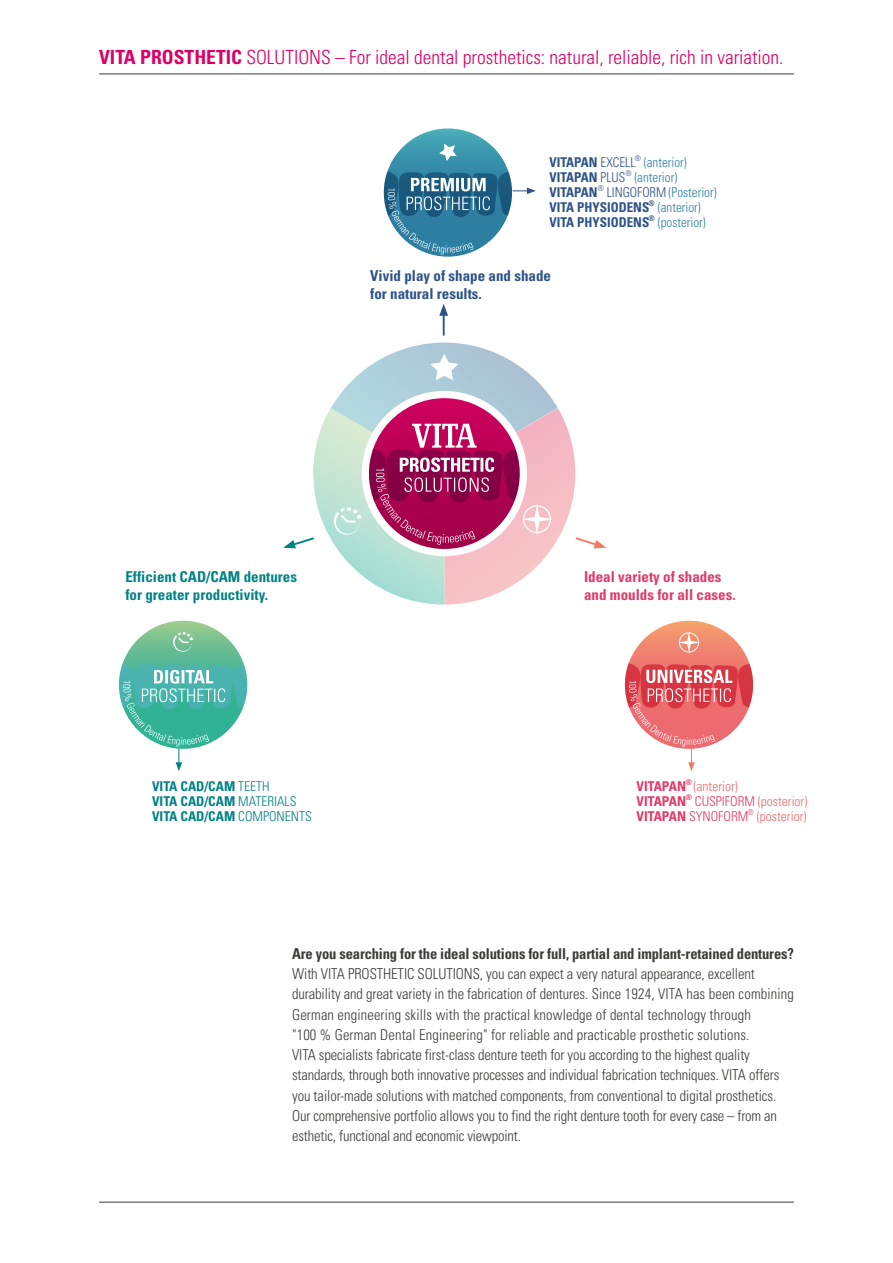
<style>
.page{position:relative;width:893px;height:1263px;background:#fff}
.page>*{position:absolute;margin:0;border:0;box-sizing:border-box;transform-origin:0 0}
.t1{font:300 condensed 19.5px "Univers LT Std";color:#dd0064}
.t2{font:300 condensed 15px/20.2px "Univers LT Std";letter-spacing:-.005em;color:#3b3b3a}
.t3{font:700 condensed 15px "Univers LT Std";letter-spacing:-.01em;color:#3b3b3a}
.t4{font:700 condensed 15px/18px "Univers LT Std";color:#008285}
.t5{font:700 condensed 15px/18px "Univers LT Std";color:#2c5287}
.t6{font:700 condensed 15px/18px "Univers LT Std";color:#e23968}
.t7{font:700 condensed 13.5px/15px "Univers LT Std";color:#2c5287}
.t8{font:700 condensed 13.5px/15px "Univers LT Std";color:#008285}
.t9{font:300 condensed 13.5px "Univers LT Std";color:#2e7ea2}
.t10{font:300 condensed 13.5px/15px "Univers LT Std";color:#e23968}
.t11{font:300 condensed 13.5px "Univers LT Std";color:#ed6b70}
.t12{font:700 condensed 13.5px "Univers LT Std";color:#e23968}
.t13{font:300 condensed 7.8px "Univers LT Std";color:#2c5287}
.t14{font:700 condensed 7.8px "Univers LT Std";color:#e23968}
.t15{font:700 condensed 7.8px "Univers LT Std";color:#2c5287}
.t16{font:300 condensed 7.8px "Univers LT Std";color:#e23968}
.s1{font-weight:700}
.s2{font-weight:300}
.s3{font-weight:300;color:#2e7ea2}
.s4{color:#ed6b70}
</style>
<div class="page">
<hr style="left:99px;top:74px;width:695px;height:1px;background:#3b3b3a">
<hr style="left:99px;top:1202px;width:695px;height:1px;background:#3b3b3a">
<hr style="left:443px;top:312px;width:2px;height:24px;background:#2c5287">
<svg style="left:439px;top:304px;width:9px;height:12px"></svg>
<svg style="left:384px;top:128px;width:128px;height:129px;background:#3f99b0"></svg>
<svg style="left:439px;top:143px;width:18px;height:18px"></svg>
<svg style="left:119px;top:621px;width:128px;height:128px;background:#70bf92"></svg>
<svg style="left:173px;top:632px;width:20px;height:20px"></svg>
<svg style="left:625px;top:621px;width:128px;height:128px;background:#f0886f"></svg>
<svg style="left:678px;top:631px;width:22px;height:23px"></svg>
<div style="left:679px;top:632px;width:20px;height:20px;border:1px solid #fff;border-radius:50%"></div>
<svg style="left:384px;top:171px;width:152px;height:84px"></svg>
<svg style="left:625px;top:663px;width:128px;height:108px"></svg>
<svg style="left:119px;top:663px;width:128px;height:108px"></svg>
<svg style="left:283px;top:343px;width:323px;height:262px"></svg>
<h1 class="t1" style="left:99px;top:46px;width:686px"><span class="s1">VITA PROSTHETIC</span> SOLUTIONS – For ideal dental prosthetics: natural, reliable, rich in variation.</h1>
<p class="t7" style="left:550px;top:155px;width:87px">VITAPAN <span class="s2">EXCELL</span></p>
<p class="t13" style="left:635px;top:153px;width:8px">®</p>
<p class="t9" style="left:644px;top:154px;width:44px">(anterior)</p>
<p class="t7" style="left:550px;top:170px;width:77px">VITAPAN <span class="s2">PLUS</span></p>
<p class="t13" style="left:625px;top:168px;width:8px">®</p>
<p class="t9" style="left:634px;top:169px;width:44px">(anterior)</p>
<p class="t7" style="left:550px;top:185px;width:50px">VITAPAN</p>
<p class="t13" style="left:598px;top:183px;width:8px">®</p>
<p class="t7" style="left:550px;top:185px;width:168px;text-indent:57px"><span class="s2">LINGOFORM</span> <span class="s3">(Posterior)<br></span>VITA PHYSIODENS</p>
<p class="t15" style="left:649px;top:198px;width:8px">®</p>
<p class="t9" style="left:658px;top:199px;width:44px">(anterior)</p>
<p class="t7" style="left:550px;top:215px;width:101px">VITA PHYSIODENS</p>
<p class="t15" style="left:649px;top:213px;width:8px">®</p>
<p class="t9" style="left:658px;top:214px;width:49px">(posterior)</p>
<p class="t5" style="left:370px;top:266px;width:182px">Vivid play of shape and shade for natural results.</p>
<p class="t4" style="left:125px;top:567px;width:173px">Efficient CAD/CAM dentures for greater productivity.</p>
<p class="t8" style="left:152px;top:779px;width:161px">VITA CAD/CAM <span class="s2">TEETH<br></span>VITA CAD/CAM <span class="s2">MATERIALS<br></span>VITA CAD/CAM <span class="s2">COMPONENTS</span></p>
<p class="t6" style="left:584px;top:567px;width:153px">Ideal variety of shades and moulds for all cases.</p>
<p class="t12" style="left:636px;top:778px;width:51px">VITAPAN</p>
<p class="t14" style="left:685px;top:777px;width:8px">®</p>
<p class="t11" style="left:694px;top:778px;width:46px">(anterior)</p>
<p class="t12" style="left:636px;top:793px;width:51px">VITAPAN</p>
<p class="t14" style="left:685px;top:792px;width:8px">®</p>
<p class="t10" style="left:636px;top:794px;width:172px;text-indent:58px">CUSPIFORM <span class="s4">(posterior)<br></span><span class="s1">VITAPAN</span> SYNOFORM</p>
<p class="t16" style="left:748px;top:807px;width:8px">®</p>
<p class="t11" style="left:757px;top:808px;width:51px">(posterior)</p>
<p class="t3" style="left:292px;top:944px;width:503px">Are you searching for the ideal solutions for full, partial and implant-retained dentures?</p>
<p class="t2" style="left:292px;top:964px;width:503px">With VITA PROSTHETIC SOLUTIONS, you can expect a very natural appearance, excellent durability and great variety in the fabrication of dentures. Since 1924, VITA has been combining German engineering skills with the practical knowledge of dental technology through<br>"100 % German Dental Engineering" for reliable and practicable prosthetic solutions.<br>VITA specialists fabricate first-class denture teeth for you according to the highest quality standards, through both innovative processes and individual fabrication techniques. VITA offers you tailor-made solutions with matched components, from conventional to digital prosthetics.<br>Our comprehensive portfolio allows you to find the right denture tooth for every case – from an esthetic, functional and economic viewpoint.</p>
</div>
